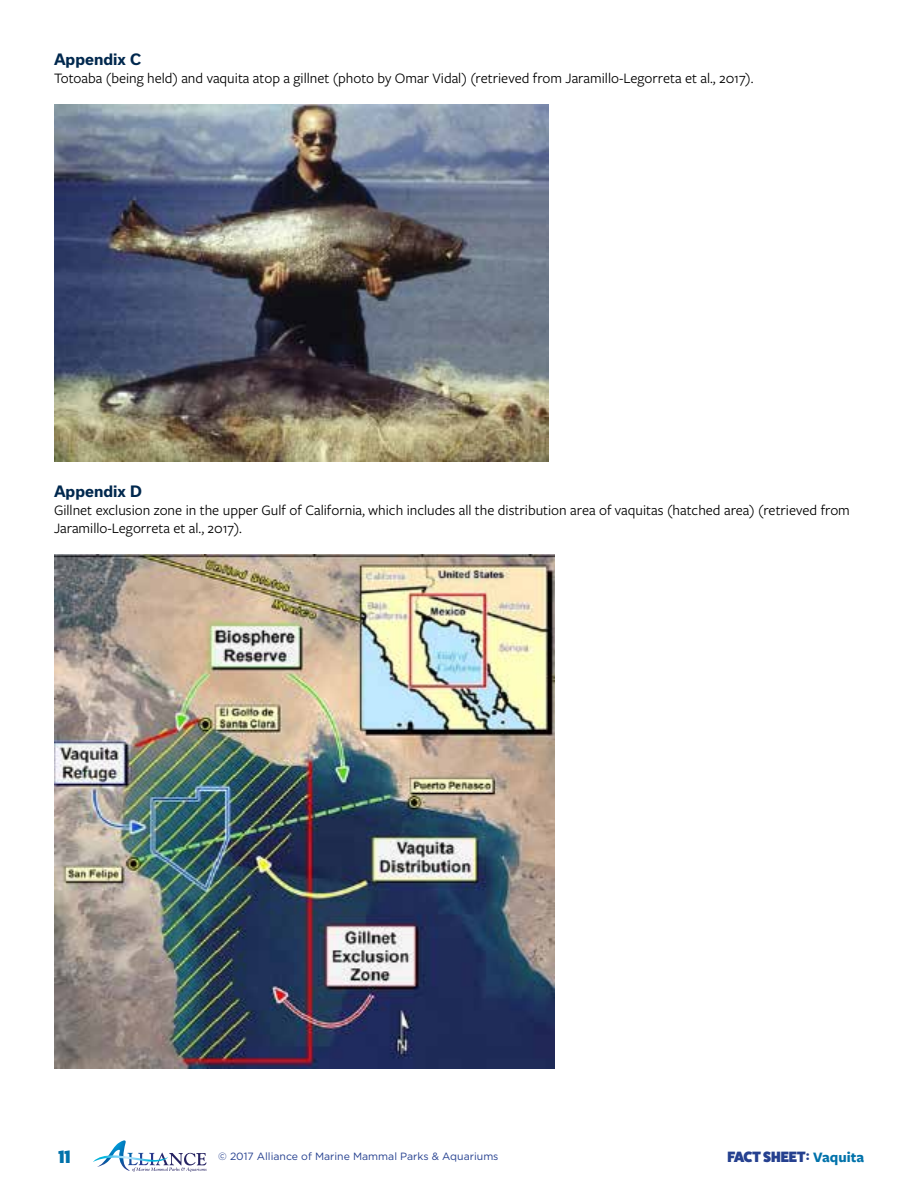
<style>
.page{position:relative;width:918px;height:1188px;background:#fff}
.page>*{position:absolute;margin:0;border:0;box-sizing:border-box;transform-origin:0 0}
.t1{font:800 18px "Fat Frank";color:#0072aa}
.t2{font:15px/18px "Freight Sans Pro";color:#000}
.t3{font:700 15px "Usual";color:#00284e}
.t4{font:800 15px "Fat Frank";color:#25408f}
.t5{font:10.5px "Gotham";color:#25408f}
.s1{font-family:"Freight Sans Pro";font-weight:700;color:#0072aa}
</style>
<div class="page">
<svg style="left:93px;top:1140px;width:114px;height:32px"></svg>
<img style="left:54px;top:104px;width:495px;height:357px">
<img style="left:54px;top:554px;width:501px;height:515px">
<p class="t3" style="left:54px;top:51px;width:89px">Appendix C</p>
<p class="t2" style="left:54px;top:69px;width:701px">Totoaba (being held) and vaquita atop a gillnet (photo by Omar Vidal) (retrieved from Jaramillo-Legorreta et al., 2017).</p>
<p class="t3" style="left:54px;top:483px;width:89px">Appendix D</p>
<p class="t2" style="left:54px;top:501px;width:797px">Gillnet exclusion zone in the upper Gulf of California, which includes all the distribution area of vaquitas (hatched area) (retrieved from<br>Jaramillo-Legorreta et al., 2017).</p>
<p class="t1" style="left:58px;top:1146px;width:13px">11</p>
<p class="t5" style="left:218px;top:1150px;width:282px">© 2017 Alliance of Marine Mammal Parks &amp; Aquariums</p>
<p class="t4" style="left:727px;top:1148px;width:138px">FACT SHEET: <span class="s1">Vaquita</span></p>
</div>
